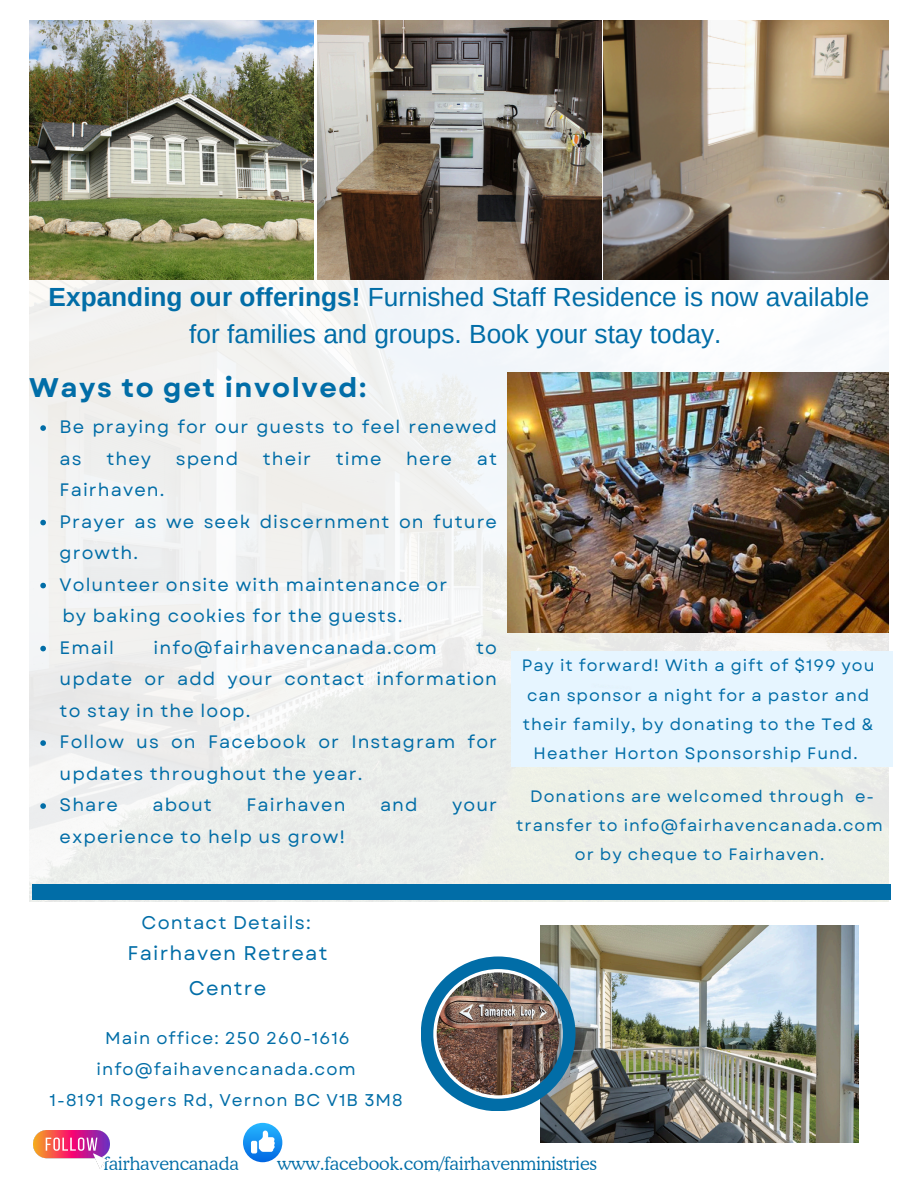
<style>
.page{position:relative;width:918px;height:1188px;background:#fff}
.page>*{position:absolute;margin:0;border:0;box-sizing:border-box;transform-origin:0 0}
.t1{font:700 27px "Garet";letter-spacing:.06em;color:#016da7}
.t2{font:26.25px/36.2px "Arimo";color:#016da7;text-align:center}
.t3{font:19.8px/35px "Garet";letter-spacing:.06em;color:#016da7;text-align:center}
.t4{font:300 18.3px "Cooper BT";color:#016da7}
.t5{font:18.3px "Garet";letter-spacing:.06em;color:#016da7}
.t6{font:18px/31.5px "Garet";letter-spacing:.06em;color:#016da7}
.t7{font:16.95px "Garet";letter-spacing:.06em;color:#016da7}
.t8{font:16.5px/29.2px "Garet";letter-spacing:.06em;color:#016da7;text-align:center}
.s1{font-weight:700}
</style>
<div class="page">
<img style="left:29px;top:277px;width:860px;height:624px">
<div style="left:32px;top:885px;width:858px;height:15px;background:#016da7"></div>
<img style="left:317px;top:20px;width:285px;height:259px">
<img style="left:29px;top:20px;width:285px;height:259px">
<img style="left:604px;top:20px;width:285px;height:259px">
<img style="left:507px;top:373px;width:382px;height:259px">
<img style="left:540px;top:925px;width:319px;height:217px">
<img style="left:421px;top:956px;width:155px;height:155px">
<svg style="left:243px;top:1123px;width:39px;height:39px"></svg>
<div style="left:251px;top:1141px;width:6px;height:12px;background:#fff;border-radius:2px"></div>
<svg style="left:259px;top:1130px;width:16px;height:22px"></svg>
<img style="left:33px;top:1130px;width:77px;height:38px">
<div style="left:512px;top:651px;width:380px;height:115px;background:#e6f5ff"></div>
<svg style="left:40px;top:425px;width:6px;height:6px"></svg>
<svg style="left:40px;top:520px;width:6px;height:5px"></svg>
<svg style="left:40px;top:583px;width:6px;height:5px"></svg>
<svg style="left:40px;top:646px;width:6px;height:5px"></svg>
<svg style="left:40px;top:740px;width:6px;height:6px"></svg>
<svg style="left:40px;top:803px;width:6px;height:6px"></svg>
<p class="t2" style="left:49px;top:279px;width:822px"><span class="s1">Expanding our offerings!</span> Furnished Staff Residence is now available for families and groups. Book your stay today.</p>
<p class="t1" style="left:29px;top:368px;width:339px">Ways to get involved:</p>
<h3 class="t6" style="left:60px;top:411px;width:439px">Be praying for our guests to feel renewed as</h3>
<h3 class="t6" style="left:106px;top:443px;width:46px">they</h3>
<h3 class="t6" style="left:176px;top:443px;width:64px">spend</h3>
<h3 class="t6" style="left:263px;top:443px;width:50px">their</h3>
<h3 class="t6" style="left:336px;top:443px;width:47px">time</h3>
<h3 class="t6" style="left:406px;top:443px;width:47px">here</h3>
<h3 class="t6" style="left:477px;top:443px;width:22px">at</h3>
<h3 class="t6" style="left:60px;top:474px;width:106px">Fairhaven.</h3>
<p class="t6" style="left:60px;top:506px;width:439px">Prayer as we seek discernment on future growth.</p>
<p class="t6" style="left:60px;top:569px;width:389px">Volunteer onsite with maintenance or</p>
<p class="t6" style="left:62px;top:600px;width:342px">by baking cookies for the guests.</p>
<p class="t6" style="left:60px;top:632px;width:56px">Email</p>
<p class="t6" style="left:154px;top:632px;width:285px">info@fairhavencanada.com</p>
<p class="t6" style="left:60px;top:632px;width:439px;text-align:justify;text-indent:417px">to update or add your contact information to stay in the loop.</p>
<p class="t6" style="left:60px;top:726px;width:439px">Follow us on Facebook or Instagram for updates throughout the year.</p>
<p class="t6" style="left:60px;top:789px;width:60px">Share</p>
<p class="t6" style="left:152px;top:789px;width:61px">about</p>
<p class="t6" style="left:246px;top:789px;width:101px">Fairhaven</p>
<p class="t6" style="left:380px;top:789px;width:39px">and</p>
<p class="t6" style="left:452px;top:789px;width:46px">your</p>
<p class="t6" style="left:60px;top:821px;width:287px">experience to help us grow!</p>
<p class="t8" style="left:522px;top:651px;width:354px">Pay it forward! With a gift of $199 you can sponsor a night for a pastor and their family, by donating to the Ted &amp; Heather Horton Sponsorship Fund.</p>
<p class="t8" style="left:516px;top:782px;width:368px">Donations are welcomed through e&shy;transfer to info@fairhavencanada.com or by cheque to Fairhaven.</p>
<h3 class="t5" style="left:142px;top:909px;width:171px">Contact Details:</h3>
<h3 class="t3" style="left:128px;top:935px;width:201px">Fairhaven Retreat<br>Centre</h3>
<p class="t7" style="left:105px;top:1025px;width:246px">Main office: 250 260-1616</p>
<p class="t7" style="left:97px;top:1057px;width:261px">info@faihavencanada.com</p>
<p class="t7" style="left:50px;top:1088px;width:355px">1-8191 Rogers Rd, Vernon BC V1B 3M8</p>
<h1 class="t4" style="left:104px;top:1153px;width:137px">fairhavencanada</h1>
<h3 class="t4" style="left:277px;top:1153px;width:321px">www.facebook.com/fairhavenministries</h3>
</div>
